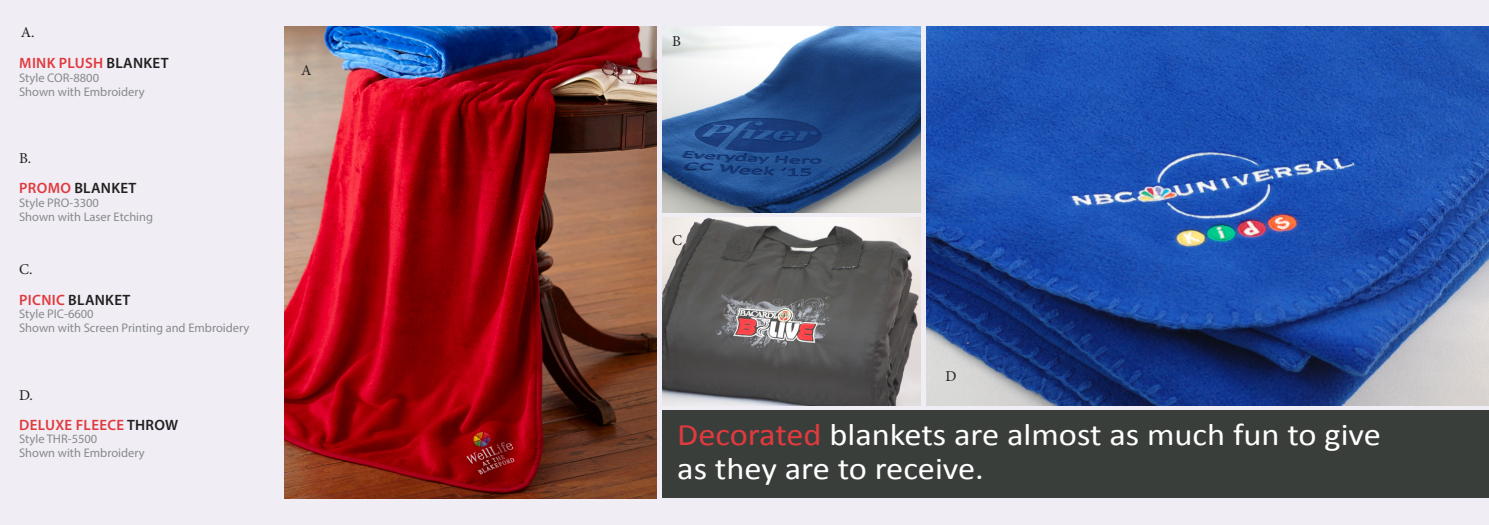
<style>
.page{position:relative;width:1489px;height:525px;background:#fff}
.page>*{position:absolute;margin:0;border:0;box-sizing:border-box;transform-origin:0 0}
.t1{font:31.25px/33.8px "Calibri";color:#fff;scale:1.1 1}
.t2{font:600 15px "Myriad Pro";letter-spacing:.02em;color:#e13a3e}
.t3{font:600 15px "Myriad Pro";letter-spacing:.02em;color:#231f20}
.t4{font:15px "Minion Pro";color:#231f20}
.t5{font:12.5px "Myriad Pro";color:#888a8d}
.s1{color:#231f20}
.s2{color:#e13a3e}
</style>
<div class="page">
<div style="left:0;top:0;width:1488px;height:524px;background:#f0eef4"></div>
<img style="left:284px;top:27px;width:372px;height:471px">
<img style="left:662px;top:27px;width:258px;height:186px">
<img style="left:926px;top:27px;width:561px;height:378px">
<div style="left:662px;top:410px;width:825px;height:88px;background:#3a3e3b"></div>
<img style="left:662px;top:218px;width:258px;height:187px">
<p class="t4" style="left:21px;top:22px;width:15px">A.</p>
<p class="t2" style="left:19px;top:53px;width:151px">MINK PLUSH <span class="s1">BLANKET</span></p>
<p class="t5" style="left:19px;top:70px;width:81px">Style COR-8800</p>
<p class="t5" style="left:19px;top:84px;width:127px">Shown with Embroidery</p>
<p class="t4" style="left:19px;top:148px;width:13px">B.</p>
<p class="t3" style="left:19px;top:178px;width:119px"><span class="s2">PROMO</span> BLANKET</p>
<p class="t5" style="left:19px;top:195px;width:81px">Style PRO-3300</p>
<p class="t5" style="left:19px;top:208px;width:135px">Shown with Laser Etching</p>
<p class="t4" style="left:19px;top:259px;width:15px">C.</p>
<p class="t3" style="left:19px;top:290px;width:113px"><span class="s2">PICNIC</span> BLANKET</p>
<p class="t5" style="left:19px;top:306px;width:76px">Style PIC-6600</p>
<p class="t5" style="left:19px;top:320px;width:232px">Shown with Screen Printing and Embroidery</p>
<p class="t4" style="left:19px;top:384px;width:15px">D.</p>
<p class="t2" style="left:19px;top:415px;width:160px">DELUXE FLEECE <span class="s1">THROW</span></p>
<p class="t5" style="left:19px;top:431px;width:80px">Style THR-5500</p>
<p class="t5" style="left:19px;top:445px;width:127px">Shown with Embroidery</p>
<p class="t4" style="left:301px;top:60px;width:12px">A</p>
<p class="t4" style="left:672px;top:31px;width:10px">B</p>
<p class="t4" style="left:672px;top:230px;width:11px">C</p>
<p class="t4" style="left:945px;top:366px;width:13px">D</p>
<p class="t1" style="left:677px;top:418px;width:641px"><span class="s2">Decorated</span> blankets are almost as much fun to give as they are to receive.</p>
</div>
